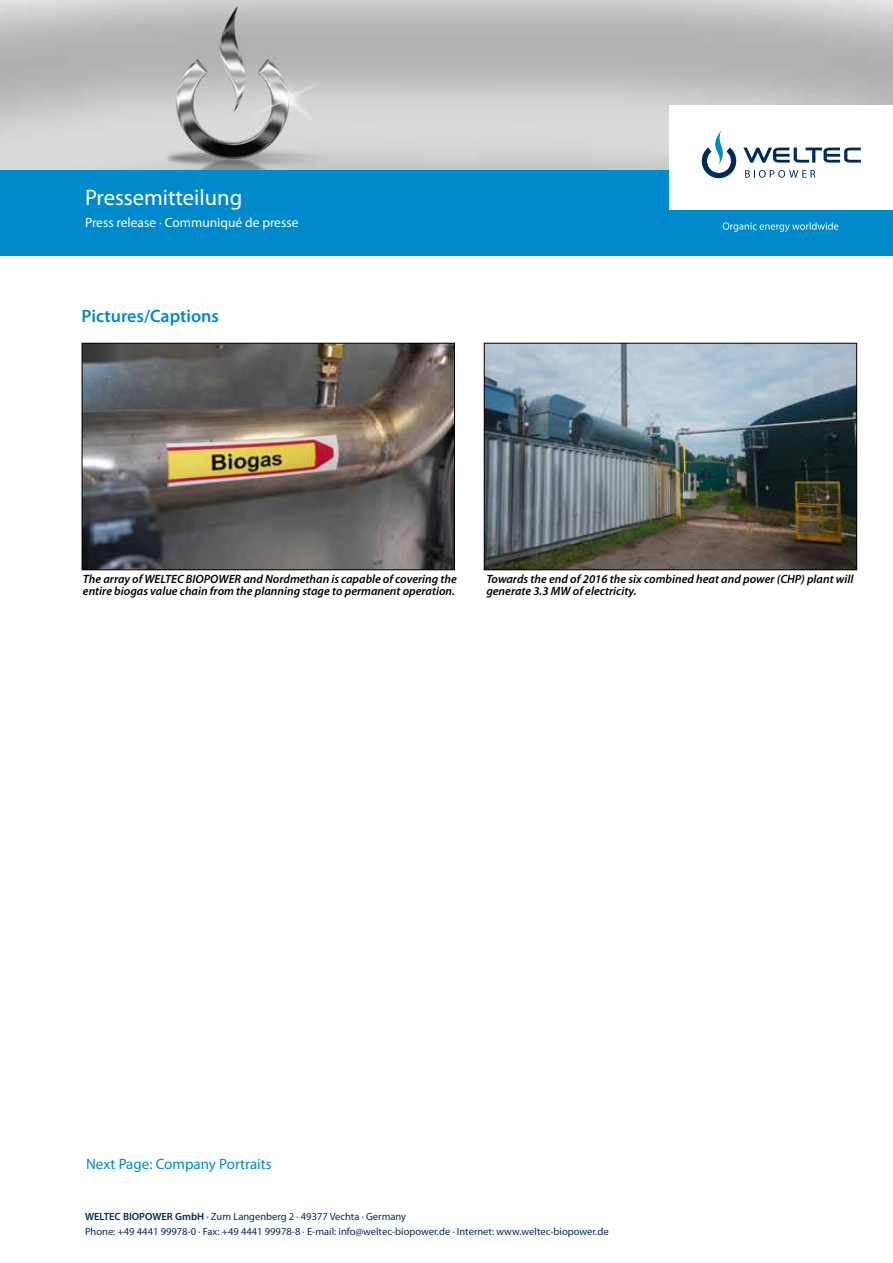
<style>
.page{position:relative;width:893px;height:1263px;background:#fff}
.page>*{position:absolute;margin:0;border:0;box-sizing:border-box;transform-origin:0 0}
.t1{font:22.5px "Myriad Pro";color:#fff}
.t2{font:600 18px "Myriad Pro";color:#008acb}
.t3{font:15px "Myriad Pro";color:#008acb}
.t4{font:13.5px "Myriad Pro";color:#fff}
.t5{font:italic 600 12px/12px "Myriad Pro";color:#000}
.t6{font:10.5px/15px "Myriad Pro";color:#002a58}
.s1{font-weight:600}
</style>
<div class="page">
<img style="left:0;top:0;width:893px;height:170px">
<div style="left:0;top:170px;width:893px;height:85px;background:#008acb"></div>
<div style="left:670px;top:106px;width:223px;height:104px;background:#fff"></div>
<svg style="left:723px;top:222px;width:115px;height:10px"></svg>
<svg style="left:702px;top:130px;width:34px;height:48px"></svg>
<svg style="left:743px;top:147px;width:118px;height:16px"></svg>
<svg style="left:745px;top:170px;width:70px;height:8px"></svg>
<img style="left:84px;top:345px;width:369px;height:223px">
<div style="left:82px;top:343px;width:373px;height:227px;border:1px solid #000"></div>
<img style="left:486px;top:345px;width:369px;height:223px">
<div style="left:484px;top:343px;width:373px;height:227px;border:1px solid #000"></div>
<h1 class="t1" style="left:85px;top:184px;width:159px">Pressemitteilung</h1>
<p class="t4" style="left:85px;top:214px;width:215px">Press release · Communiqué de presse</p>
<h2 class="t2" style="left:82px;top:305px;width:139px">Pictures/Captions</h2>
<p class="t5" style="left:83px;top:572px;width:375px">The array of WELTEC BIOPOWER and Nordmethan is capable of covering the entire biogas value chain from the planning stage to permanent operation.</p>
<p class="t5" style="left:486px;top:572px;width:369px">Towards the end of 2016 the six combined heat and power (CHP) plant will generate 3.3 MW of electricity.</p>
<p class="t3" style="left:86px;top:1155px;width:187px">Next Page: Company Portraits</p>
<p class="t6" style="left:85px;top:1209px;width:525px"><span class="s1">WELTEC BIOPOWER GmbH</span> · Zum Langenberg 2 · 49377 Vechta · Germany<br>Phone: +49 4441 99978-0 · Fax: +49 4441 99978-8 · E-mail: info@weltec-biopower.de · Internet: www.weltec-biopower.de</p>
</div>
